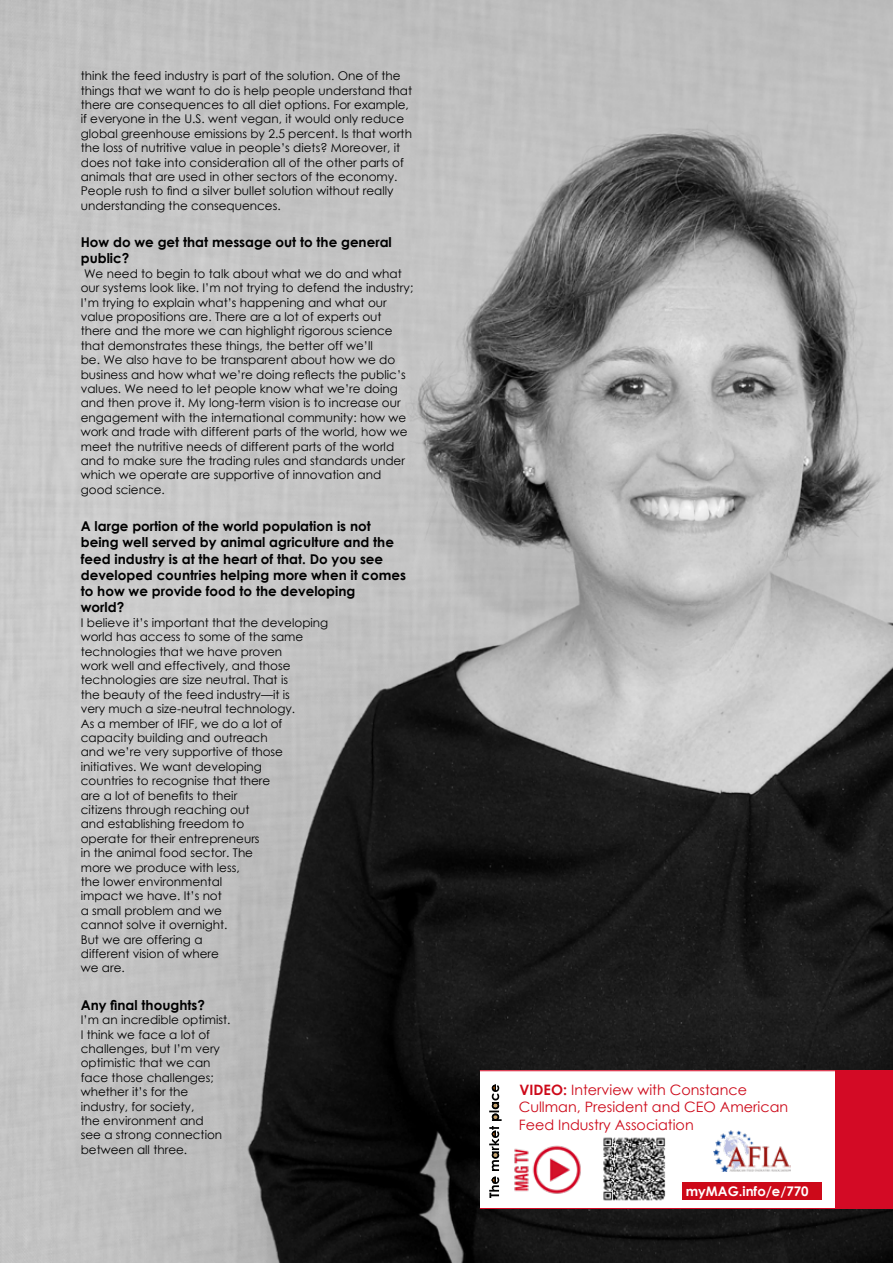
<style>
.page{position:relative;width:893px;height:1263px;background:#fff}
.page>*{position:absolute;margin:0;border:0;box-sizing:border-box;transform-origin:0 0}
.t1{font:14.25px/17.2px "Century Gothic";color:#cd0919}
.t2{font:700 13.5px/16.2px "Century Gothic";color:#000}
.t3{font:700 13.2px "Century Gothic";color:#fff}
.t4{font:12px/14.4px "Century Gothic";color:#000}
.s1{font-weight:700}
</style>
<div class="page">
<img style="left:0;top:0;width:893px;height:1263px">
<div style="left:480px;top:1071px;width:370px;height:138px;background:#fff"></div>
<img style="left:603px;top:1137px;width:63px;height:64px">
<div style="left:682px;top:1182px;width:139px;height:18px;background:#cd0919"></div>
<img style="left:514px;top:1145px;width:67px;height:49px">
<svg style="left:489px;top:1084px;width:13px;height:114px"></svg>
<img style="left:713px;top:1131px;width:77px;height:40px">
<div style="left:835px;top:1071px;width:58px;height:138px;background:#d30a25"></div>
<hr style="left:480px;top:1070px;width:413px;height:1px;background:#d30a25">
<hr style="left:480px;top:1208px;width:413px;height:1px;background:#d30a25">
<p class="t4" style="left:81px;top:68px;width:333px">think the feed industry is part of the solution. One of the things that we want to do is help people understand that there are consequences to all diet options. For example, if everyone in the U.S. went vegan, it would only reduce global greenhouse emissions by 2.5 percent. Is that worth the loss of nutritive value in people’s diets? Moreover, it does not take into consideration all of the other parts of animals that are used in other sectors of the economy.<br>People rush to find a silver bullet solution without really understanding the consequences.</p>
<p class="t2" style="left:81px;top:234px;width:313px">How do we get that message out to the general public?</p>
<p class="t4" style="left:81px;top:266px;width:334px">We need to begin to talk about what we do and what our systems look like. I’m not trying to defend the industry; I’m trying to explain what’s happening and what our value propositions are. There are a lot of experts out there and the more we can highlight rigorous science that demonstrates these things, the better off we’ll<br>be. We also have to be transparent about how we do business and how what we’re doing reflects the public’s values. We need to let people know what we’re doing and then prove it. My long-term vision is to increase our engagement with the international community: how we work and trade with different parts of the world, how we meet the nutritive needs of different parts of the world and to make sure the trading rules and standards under which we operate are supportive of innovation and good science.</p>
<p class="t2" style="left:81px;top:518px;width:327px">A large portion of the world population is not being well served by animal agriculture and the feed industry is at the heart of that. Do you see developed countries helping more when it comes to how we provide food to the developing<br>world?</p>
<p class="t4" style="left:81px;top:615px;width:249px">I believe it’s important that the developing world has access to some of the same technologies that we have proven<br>work well and effectively, and those technologies are size neutral. That is<br>the beauty of the feed industry—it is<br>very much a size-neutral technology.<br>As a member of IFIF, we do a lot of capacity building and outreach<br>and we’re very supportive of those initiatives. We want developing<br>countries to recognise that there<br>are a lot of benefits to their<br>citizens through reaching out<br>and establishing freedom to<br>operate for their entrepreneurs<br>in the animal food sector. The<br>more we produce with less,<br>the lower environmental<br>impact we have. It’s not<br>a small problem and we<br>cannot solve it overnight.<br>But we are offering a<br>different vision of where<br>we are.</p>
<p class="t2" style="left:81px;top:996px;width:126px">Any final thoughts?</p>
<p class="t4" style="left:81px;top:1012px;width:151px">I’m an incredible optimist.<br>I think we face a lot of challenges, but I’m very optimistic that we can face those challenges; whether it’s for the industry, for society,<br>the environment and<br>see a strong connection between all three.</p>
<p class="t1" style="left:519px;top:1081px;width:271px"><span class="s1">VIDEO:</span> Interview with Constance<br>Cullman, President and CEO American<br>Feed Industry Association</p>
<p class="t3" style="left:686px;top:1181px;width:124px">myMAG.info/e/770</p>
</div>
